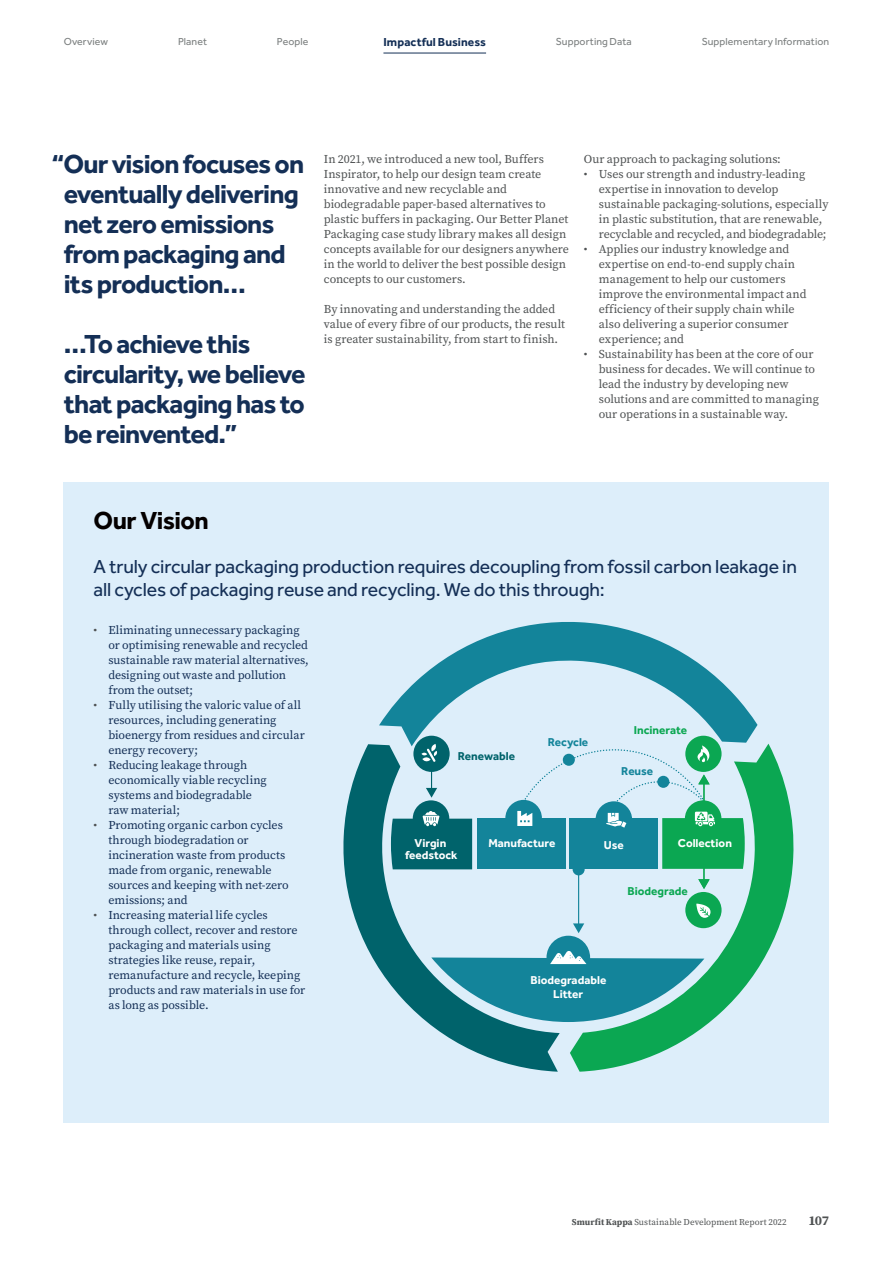
<style>
.page{position:relative;width:893px;height:1263px;background:#fff}
.page>*{position:absolute;margin:0;border:0;box-sizing:border-box;transform-origin:0 0}
.t1{font:700 27px/30px "Effra";letter-spacing:-.03em;color:#142f56}
.t2{font:700 25.5px "Effra";letter-spacing:-.02em;color:#040000}
.t3{font:19.5px/22.5px "Effra";letter-spacing:-.01em;color:#142f56}
.t4{font:700 13.5px "Source Serif Pro";color:#4f5253}
.t5{font:12px/15px "Source Serif Pro";letter-spacing:-.005em;color:#4f5253}
.t6{font:12px/15px "Source Serif Pro";letter-spacing:-.005em;color:#142f56}
.t7{font:700 12px "Effra";letter-spacing:.005em;color:#142f56}
.t8{font:700 11.85px/11.9px "Effra";color:#fff;text-align:center}
.t9{font:700 11.85px "Effra";color:#0ba752}
.t10{font:700 11.85px "Effra";color:#13849a}
.t11{font:700 11.85px "Effra";color:#00636b}
.t12{font:10.5px "Effra";letter-spacing:.01em;color:#7c8080}
.t13{font:9px "Source Serif Pro";letter-spacing:.005em;color:#4f5253}
.s1{color:#4f5253}
.s2{font-weight:700}
</style>
<div class="page">
<div style="left:64px;top:483px;width:765px;height:640px;background:#ddeefa"></div>
<hr style="left:383px;top:53px;width:103px;height:1px;background:#142f56">
<svg style="left:343px;top:744px;width:217px;height:328px"></svg>
<svg style="left:570px;top:744px;width:223px;height:328px"></svg>
<svg style="left:379px;top:622px;width:378px;height:124px"></svg>
<div style="left:685px;top:736px;width:37px;height:36px;background:#0ba752;border-radius:50%"></div>
<svg style="left:517px;top:745px;width:228px;height:124px"></svg>
<div style="left:546px;top:936px;width:44px;height:43px;background:#13849a;border-radius:50%"></div>
<svg style="left:431px;top:951px;width:273px;height:71px"></svg>
<div style="left:685px;top:892px;width:37px;height:36px;background:#0ba752;border-radius:50%"></div>
<svg style="left:696px;top:904px;width:15px;height:14px"></svg>
<div style="left:413px;top:736px;width:37px;height:36px;background:#00636b;border-radius:50%"></div>
<svg style="left:391px;top:811px;width:81px;height:58px;background:#19737b"></svg>
<svg style="left:421px;top:744px;width:17px;height:54px"></svg>
<p class="t12" style="left:64px;top:38px;width:46px">Overview</p>
<p class="t12" style="left:178px;top:38px;width:31px">Planet</p>
<p class="t12" style="left:277px;top:38px;width:33px">People</p>
<p class="t7" style="left:383px;top:38px;width:104px">Impactful Business</p>
<p class="t12" style="left:556px;top:38px;width:78px">Supporting Data</p>
<p class="t12" style="left:702px;top:38px;width:129px">Supplementary Information</p>
<h1 class="t1" style="left:64px;top:152px;width:242px;text-indent:-12px">“Our vision focuses on eventually delivering net zero emissions from packaging and its production…</h1>
<h1 class="t1" style="left:64px;top:332px;width:243px">…To achieve this circularity, we believe that packaging has to be reinvented.”</h1>
<p class="t5" style="left:324px;top:153px;width:247px">In 2021, we introduced a new tool, Buffers Inspirator, to help our design team create innovative and new recyclable and biodegradable paper-based alternatives to plastic buffers in packaging. Our Better Planet Packaging case study library makes all design concepts available for our designers anywhere in the world to deliver the best possible design concepts to our customers.</p>
<p class="t5" style="left:324px;top:303px;width:243px">By innovating and understanding the added value of every fibre of our products, the result is greater sustainability, from start to finish.</p>
<p class="t5" style="left:584px;top:153px;width:198px">Our approach to packaging solutions:</p>
<p class="t5" style="left:599px;top:168px;width:231px;text-indent:-15px">• Uses our strength and industry-leading expertise in innovation to develop sustainable packaging-solutions, especially in plastic substitution, that are renewable, recyclable and recycled, and biodegradable;</p>
<p class="t5" style="left:599px;top:243px;width:209px;text-indent:-15px">• Applies our industry knowledge and expertise on end-to-end supply chain management to help our customers improve the environmental impact and efficiency of their supply chain while also delivering a superior consumer experience; and</p>
<p class="t5" style="left:599px;top:348px;width:222px;text-indent:-15px">• Sustainability has been at the core of our business for decades. We will continue to lead the industry by developing new solutions and are committed to managing our operations in a sustainable way.</p>
<h2 class="t2" style="left:94px;top:512px;width:117px">Our Vision</h2>
<h3 class="t3" style="left:94px;top:558px;width:705px">A truly circular packaging production requires decoupling from fossil carbon leakage in all cycles of packaging reuse and recycling. We do this through:</h3>
<p class="t6" style="left:108px;top:624px;width:202px;text-indent:-15px"><span class="s1">•</span> Eliminating unnecessary packaging or optimising renewable and recycled sustainable raw material alternatives, designing out waste and pollution from the outset;</p>
<p class="t6" style="left:108px;top:699px;width:198px;text-indent:-15px"><span class="s1">•</span> Fully utilising the valoric value of all resources, including generating bioenergy from residues and circular energy recovery;</p>
<p class="t6" style="left:108px;top:759px;width:160px;text-indent:-15px"><span class="s1">•</span> Reducing leakage through economically viable recycling systems and biodegradable raw material;</p>
<p class="t6" style="left:108px;top:819px;width:182px;text-indent:-15px"><span class="s1">•</span> Promoting organic carbon cycles through biodegradation or incineration waste from products made from organic, renewable sources and keeping with net-zero emissions; and</p>
<p class="t6" style="left:108px;top:909px;width:198px;text-indent:-15px"><span class="s1">•</span> Increasing material life cycles through collect, recover and restore packaging and materials using strategies like reuse, repair, remanufacture and recycle, keeping products and raw materials in use for as long as possible.</p>
<p class="t9" style="left:634px;top:726px;width:55px">Incinerate</p>
<p class="t10" style="left:548px;top:738px;width:42px">Recycle</p>
<p class="t11" style="left:458px;top:752px;width:59px">Renewable</p>
<p class="t10" style="left:621px;top:767px;width:33px">Reuse</p>
<p class="t8" style="left:678px;top:838px;width:55px">Collection</p>
<p class="t8" style="left:405px;top:838px;width:54px">Virgin feedstock</p>
<p class="t8" style="left:488px;top:838px;width:68px">Manufacture</p>
<p class="t8" style="left:604px;top:840px;width:22px">Use</p>
<p class="t9" style="left:628px;top:887px;width:62px">Biodegrade</p>
<p class="t8" style="left:530px;top:975px;width:77px;line-height:13.6px">Biodegradable<br>Litter</p>
<p class="t13" style="left:572px;top:1218px;width:216px"><span class="s2">Smurfit Kappa</span> Sustainable Development Report 2022</p>
<p class="t4" style="left:808px;top:1215px;width:22px">107</p>
</div>
